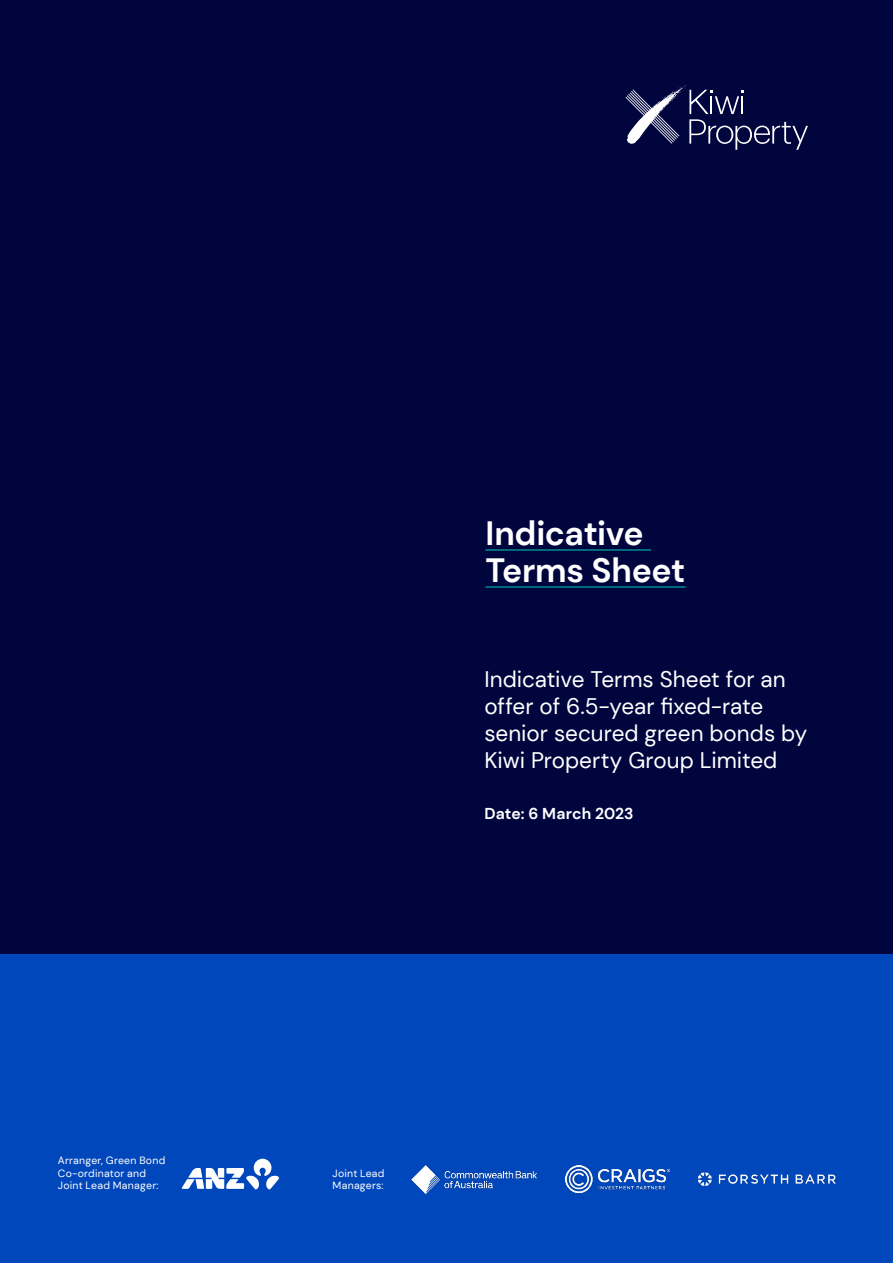
<style>
.page{position:relative;width:893px;height:1263px;background:#fff}
.page>*{position:absolute;margin:0;border:0;box-sizing:border-box;transform-origin:0 0}
.t1{font:700 33.6px/37px "DM Sans";letter-spacing:-.01em;color:#fff}
.t2{font:22.5px/27px "DM Sans";color:#fff}
.t3{font:700 15.75px "DM Sans";letter-spacing:.01em;color:#fff}
.t4{font:10.5px/12.6px "DM Sans";letter-spacing:.025em;color:#fff}
</style>
<div class="page">
<div style="left:0;top:0;width:893px;height:955px;background:#00053e"></div>
<div style="left:0;top:955px;width:893px;height:308px;background:#0047bb"></div>
<hr style="left:485px;top:549px;width:166px;height:1px;background:#00d0ba">
<hr style="left:485px;top:587px;width:200px;height:1px;background:#00d0ba">
<svg style="left:625px;top:85px;width:183px;height:65px"></svg>
<svg style="left:182px;top:1159px;width:97px;height:30px"></svg>
<img style="left:698px;top:1172px;width:138px;height:14px">
<img style="left:566px;top:1166px;width:103px;height:27px">
<img style="left:411px;top:1165px;width:126px;height:29px">
<p class="t4" style="left:58px;top:1154px;width:109px">Arranger, Green Bond<br>Co-ordinator and<br>Joint Lead Manager:</p>
<h1 class="t1" style="left:485px;top:515px;width:201px">Indicative<br>Terms Sheet</h1>
<p class="t2" style="left:484px;top:665px;width:324px">Indicative Terms Sheet for an offer of 6.5-year fixed-rate senior secured green bonds by<br>Kiwi Property Group Limited</p>
<p class="t3" style="left:484px;top:804px;width:151px">Date: 6 March 2023</p>
<p class="t4" style="left:333px;top:1167px;width:54px">Joint Lead<br>Managers:</p>
</div>
